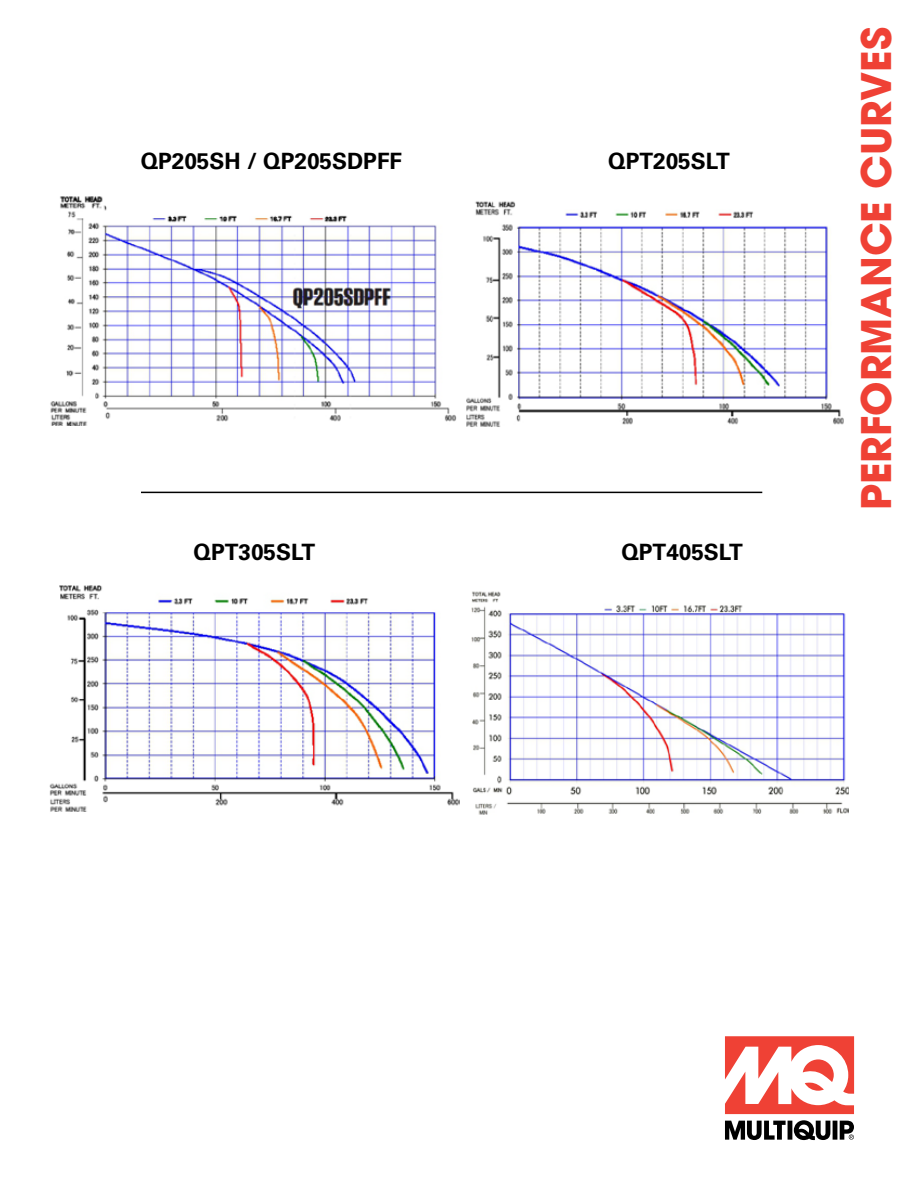
<style>
.page{position:relative;width:918px;height:1188px;background:#fff}
.page>*{position:absolute;margin:0;border:0;box-sizing:border-box;transform-origin:0 0}
.t1{font:700 40.5px "ITC Avant Garde Pro";color:#ef4135}
.t2{font:40.2px "Impact";color:#ed4236}
.t3{font:700 22.5px "Univers LT Std";color:#000}
.t4{font:16.2px "Impact";color:#000}
</style>
<div class="page">
<svg style="left:725px;top:1120px;width:129px;height:20px"></svg>
<svg style="left:725px;top:1036px;width:129px;height:78px"></svg>
<img style="left:50px;top:196px;width:407px;height:230px">
<img style="left:466px;top:201px;width:378px;height:226px">
<img style="left:49px;top:585px;width:411px;height:227px">
<img style="left:471px;top:591px;width:378px;height:224px">
<hr style="left:141px;top:492px;width:621px;height:1px;background:#000">
<h3 class="t3" style="left:141px;top:148px;width:263px">QP205SH / QP205SDPFF</h3>
<h3 class="t3" style="left:608px;top:148px;width:123px">QPT205SLT</h3>
<p class="t4" style="left:167px;top:154px;width:156px">QP205SH &amp; QP205SDPFF</p>
<p class="t4" style="left:622px;top:154px;width:72px">QPT205SLT</p>
<h3 class="t3" style="left:194px;top:539px;width:123px">QPT305SLT</h3>
<h3 class="t3" style="left:621px;top:539px;width:123px">QPT405SLT</h3>
<p class="t4" style="left:214px;top:539px;width:72px">QPT305SLT</p>
<p class="t4" style="left:636px;top:538px;width:72px">QPT405SLT</p>
<h1 class="t1" style="left:849px;top:510px;width:484px;rotate:-90deg">PERFORMANCE CURVES</h1>
<h2 class="t2" style="left:839px;top:490px;width:364px;rotate:-90deg">PERFORMANCE CURVES</h2>
</div>
